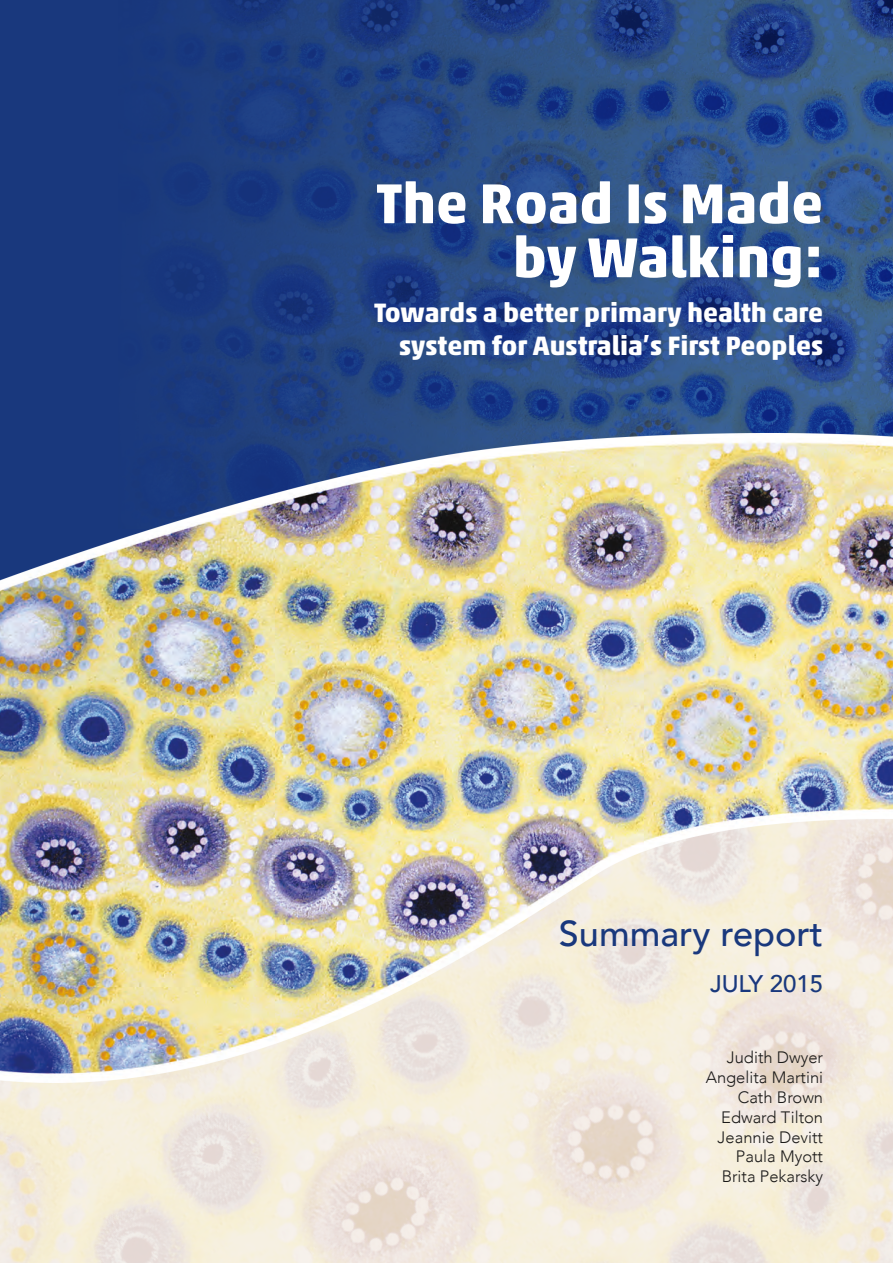
<style>
.page{position:relative;width:893px;height:1263px;background:#fff}
.page>*{position:absolute;margin:0;border:0;box-sizing:border-box;transform-origin:0 0}
.t1{font:700 57px/54px "Akko Std";color:#fff;text-align:right}
.t2{font:500 36px "Avenir";color:#19387d}
.t3{font:700 27px/32.4px "Akko Std";color:#fff;text-align:right}
.t4{font:500 24px "Avenir";color:#19387d}
.t5{font:300 16.5px/19.8px "Avenir";color:#1c1b1a;text-align:right}
</style>
<div class="page">
<img style="left:0;top:1082px;width:893px;height:180px">
<div style="left:0;top:0;width:893px;height:592px;background:#19387d"></div>
<img style="left:225px;top:0;width:668px;height:433px">
<img style="left:0;top:433px;width:893px;height:649px">
<h1 class="t1" style="left:376px;top:176px;width:448px">The Road Is Made by Walking:</h1>
<h3 class="t3" style="left:374px;top:296px;width:450px">Towards a better primary health care system for Australia’s First Peoples</h3>
<h2 class="t2" style="left:559px;top:902px;width:266px">Summary report</h2>
<h3 class="t4" style="left:710px;top:962px;width:114px">JULY 2015</h3>
<p class="t5" style="left:705px;top:1047px;width:119px">Judith Dwyer<br>Angelita Martini<br>Cath Brown<br>Edward Tilton<br>Jeannie Devitt<br>Paula Myott<br>Brita Pekarsky</p>
</div>
